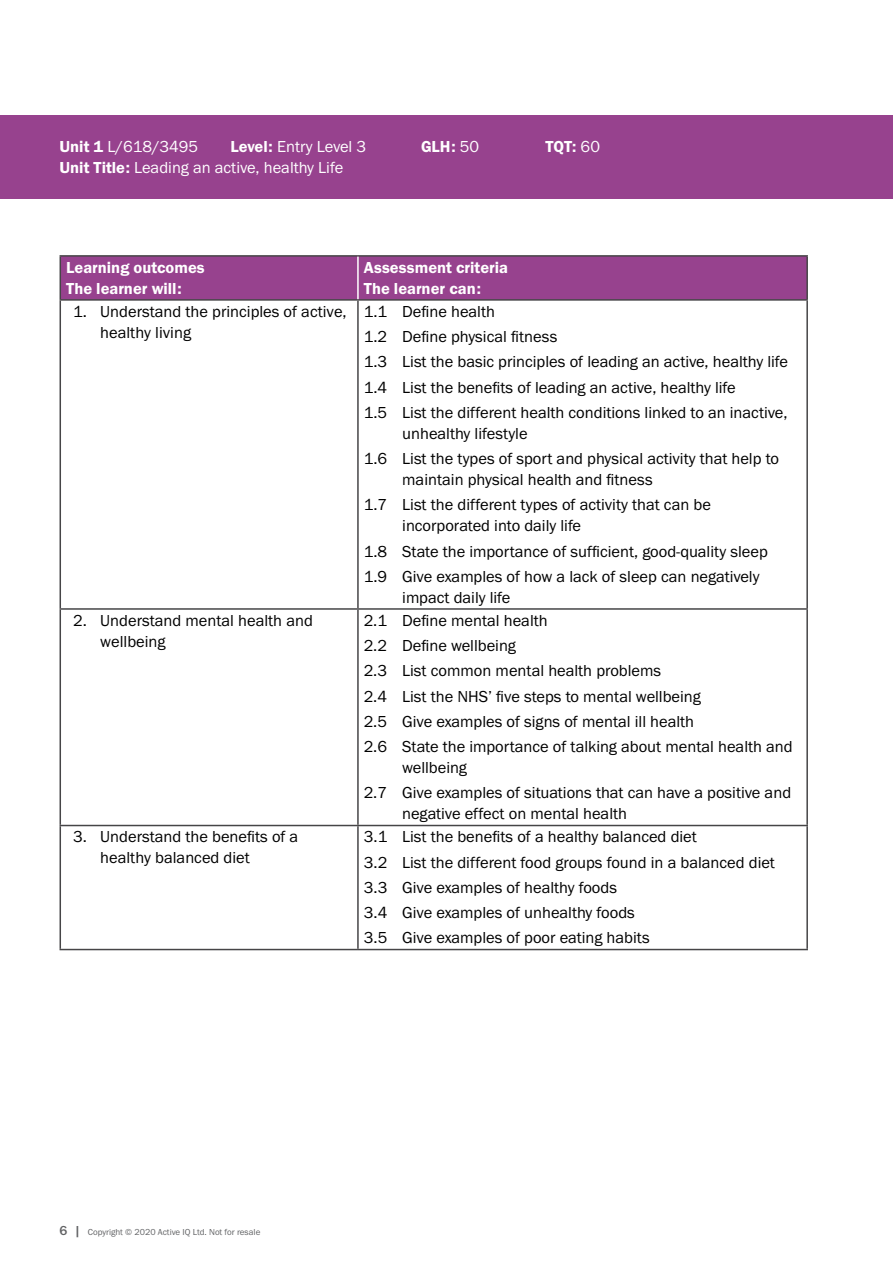
<style>
.page{position:relative;width:893px;height:1263px;background:#fff}
.page>*{position:absolute;margin:0;border:0;box-sizing:border-box;transform-origin:0 0}
.t1{font:16.5px/25.2px "Franklin Gothic URW Boo";color:#000}
.t2{font:16.5px/21px "Franklin Gothic URW Dem";color:#fff}
.t3{font:16.5px "Franklin Gothic URW Boo";color:#fff}
.t4{font:9px "Franklin Gothic URW Boo";color:#616264}
.s1{font-family:"Franklin Gothic URW Dem"}
.s2{font-family:"Franklin Gothic URW Boo"}
.s3{font-family:"Franklin Gothic URW";font-weight:500;font-size:13.5px}
</style>
<div class="page">
<div style="left:0;top:115px;width:893px;height:84px;background:#97428e"></div>
<div style="left:61px;top:257px;width:745px;height:42px;background:#97428e"></div>
<hr style="left:60px;top:255px;width:298px;height:2px;background:#464547">
<hr style="left:60px;top:257px;width:1px;height:42px;background:#464547">
<hr style="left:358px;top:255px;width:450px;height:2px;background:#464547">
<hr style="left:806px;top:257px;width:2px;height:42px;background:#464547">
<hr style="left:60px;top:299px;width:298px;height:2px;background:#464547">
<hr style="left:60px;top:301px;width:1px;height:307px;background:#464547">
<hr style="left:358px;top:299px;width:450px;height:2px;background:#464547">
<hr style="left:357px;top:301px;width:2px;height:307px;background:#464547">
<hr style="left:806px;top:301px;width:2px;height:307px;background:#464547">
<hr style="left:60px;top:608px;width:298px;height:2px;background:#464547">
<hr style="left:60px;top:610px;width:1px;height:215px;background:#464547">
<hr style="left:358px;top:608px;width:450px;height:2px;background:#464547">
<hr style="left:357px;top:610px;width:2px;height:215px;background:#464547">
<hr style="left:806px;top:610px;width:2px;height:215px;background:#464547">
<hr style="left:60px;top:825px;width:298px;height:1px;background:#464547">
<hr style="left:60px;top:826px;width:1px;height:123px;background:#464547">
<hr style="left:358px;top:825px;width:450px;height:1px;background:#464547">
<hr style="left:357px;top:826px;width:2px;height:123px;background:#464547">
<hr style="left:806px;top:826px;width:2px;height:123px;background:#464547">
<hr style="left:60px;top:949px;width:298px;height:1px;background:#464547">
<hr style="left:358px;top:949px;width:450px;height:1px;background:#464547">
<hr style="left:357px;top:257px;width:2px;height:42px;background:#fff">
<p class="t3" style="left:59px;top:136px;width:140px"><span class="s1">Unit 1</span> L/618/3495</p>
<p class="t3" style="left:231px;top:136px;width:137px"><span class="s1">Level:</span> Entry Level 3</p>
<p class="t2" style="left:421px;top:135px;width:60px">GLH: <span class="s2">50</span></p>
<p class="t2" style="left:546px;top:135px;width:56px">TQT: <span class="s2">60</span></p>
<p class="t3" style="left:59px;top:157px;width:285px"><span class="s1">Unit Title:</span> Leading an active, healthy Life</p>
<p class="t2" style="left:66px;top:257px;width:140px">Learning outcomes<br>The learner will:</p>
<p class="t2" style="left:364px;top:257px;width:146px">Assessment criteria<br>The learner can:</p>
<p class="t1" style="left:100px;top:301px;width:248px;line-height:21px;text-indent:-27px">1. Understand the principles of active, healthy living</p>
<p class="t1" style="left:364px;top:298px;width:426px">1.1 Define health<br>1.2 Define physical fitness<br>1.3 List the basic principles of leading an active, healthy life 1.4 List the benefits of leading an active, healthy life<br>1.5 List the different health conditions linked to an inactive,</p>
<p class="t1" style="left:364px;top:420px;width:417px;text-indent:38px">unhealthy lifestyle<br>1.6 List the types of sport and physical activity that help to</p>
<p class="t1" style="left:364px;top:467px;width:349px;text-indent:38px">maintain physical health and fitness<br>1.7 List the different types of activity that can be</p>
<p class="t1" style="left:364px;top:513px;width:405px;text-indent:38px">incorporated into daily life<br>1.8 State the importance of sufficient, good-quality sleep<br>1.9 Give examples of how a lack of sleep can negatively</p>
<p class="t1" style="left:402px;top:584px;width:110px">impact daily life</p>
<p class="t1" style="left:100px;top:610px;width:214px;line-height:21px;text-indent:-27px">2. Understand mental health and wellbeing</p>
<p class="t1" style="left:364px;top:607px;width:430px">2.1 Define mental health<br>2.2 Define wellbeing<br>2.3 List common mental health problems<br>2.4 List the NHS’ five steps to mental wellbeing<br>2.5 Give examples of signs of mental ill health<br>2.6 State the importance of talking about mental health and</p>
<p class="t1" style="left:364px;top:755px;width:429px;text-indent:38px">wellbeing<br>2.7 Give examples of situations that can have a positive and</p>
<p class="t1" style="left:402px;top:801px;width:226px">negative effect on mental health</p>
<p class="t1" style="left:100px;top:826px;width:200px;line-height:21px;text-indent:-27px">3. Understand the benefits of a healthy balanced diet</p>
<p class="t1" style="left:364px;top:824px;width:413px">3.1 List the benefits of a healthy balanced diet<br>3.2 List the different food groups found in a balanced diet 3.3 Give examples of healthy foods<br>3.4 Give examples of unhealthy foods<br>3.5 Give examples of poor eating habits</p>
<p class="t4" style="left:60px;top:1226px;width:202px"><span class="s3">6 |</span> Copyright © 2020 Active IQ Ltd. Not for resale</p>
</div>
